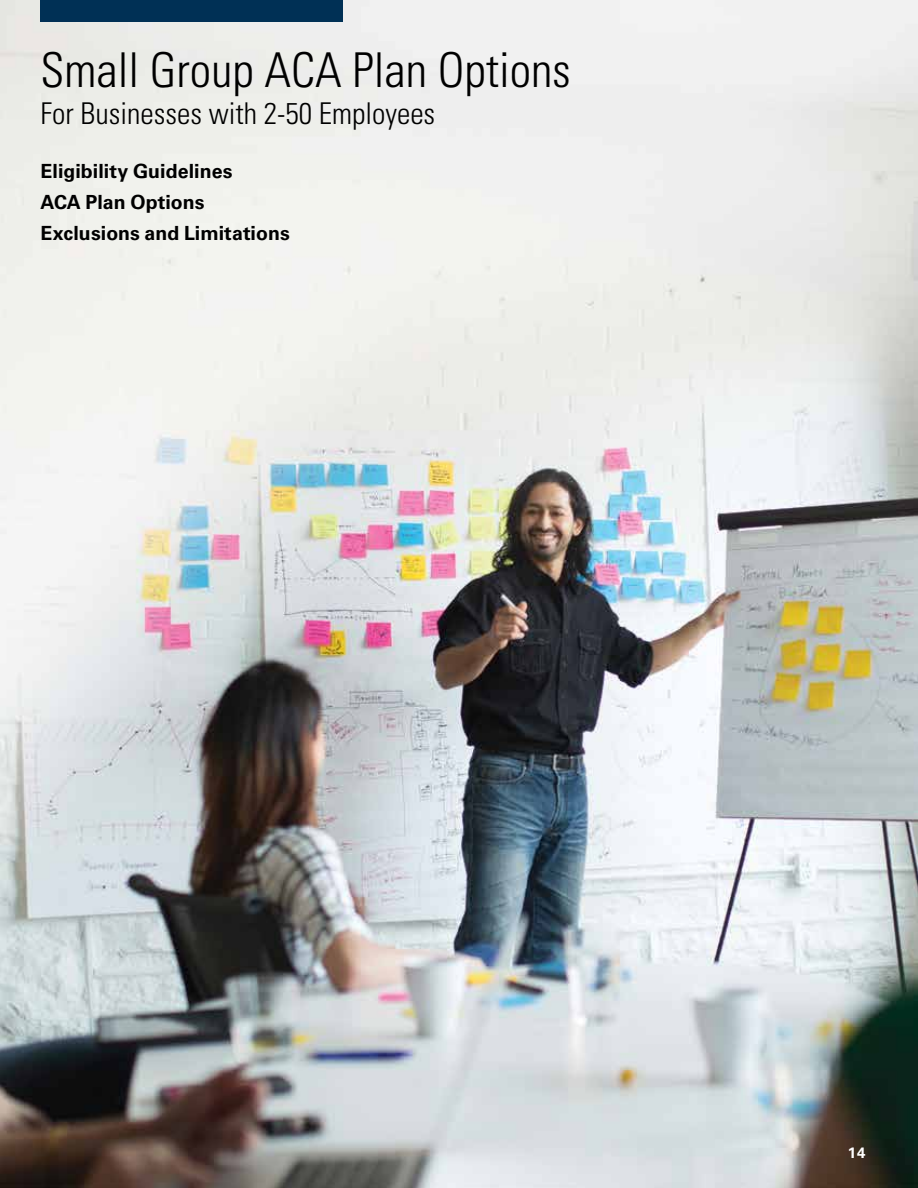
<style>
.page{position:relative;width:918px;height:1188px;background:#fff}
.page>*{position:absolute;margin:0;border:0;box-sizing:border-box;transform-origin:0 0}
.t1{font:300 condensed 48px "Univers LT Std";color:#000}
.t2{font:300 condensed 30px "Univers LT Std";color:#000}
.t3{font:700 19.5px/30.8px "Univers LT Std";letter-spacing:.005em;color:#000}
.t4{font:700 15px "Univers LT Std";color:#fff}
</style>
<div class="page">
<img style="left:0;top:0;width:918px;height:1188px">
<div style="left:40px;top:0;width:303px;height:22px;background:#003055"></div>
<h1 class="t1" style="left:40px;top:41px;width:532px">Small Group ACA Plan Options</h1>
<h2 class="t2" style="left:40px;top:96px;width:396px">For Businesses with 2-50 Employees</h2>
<p class="t3" style="left:40px;top:156px;width:251px">Eligibility Guidelines<br>ACA Plan Options<br>Exclusions and Limitations</p>
<p class="t4" style="left:848px;top:1144px;width:19px">14</p>
</div>
